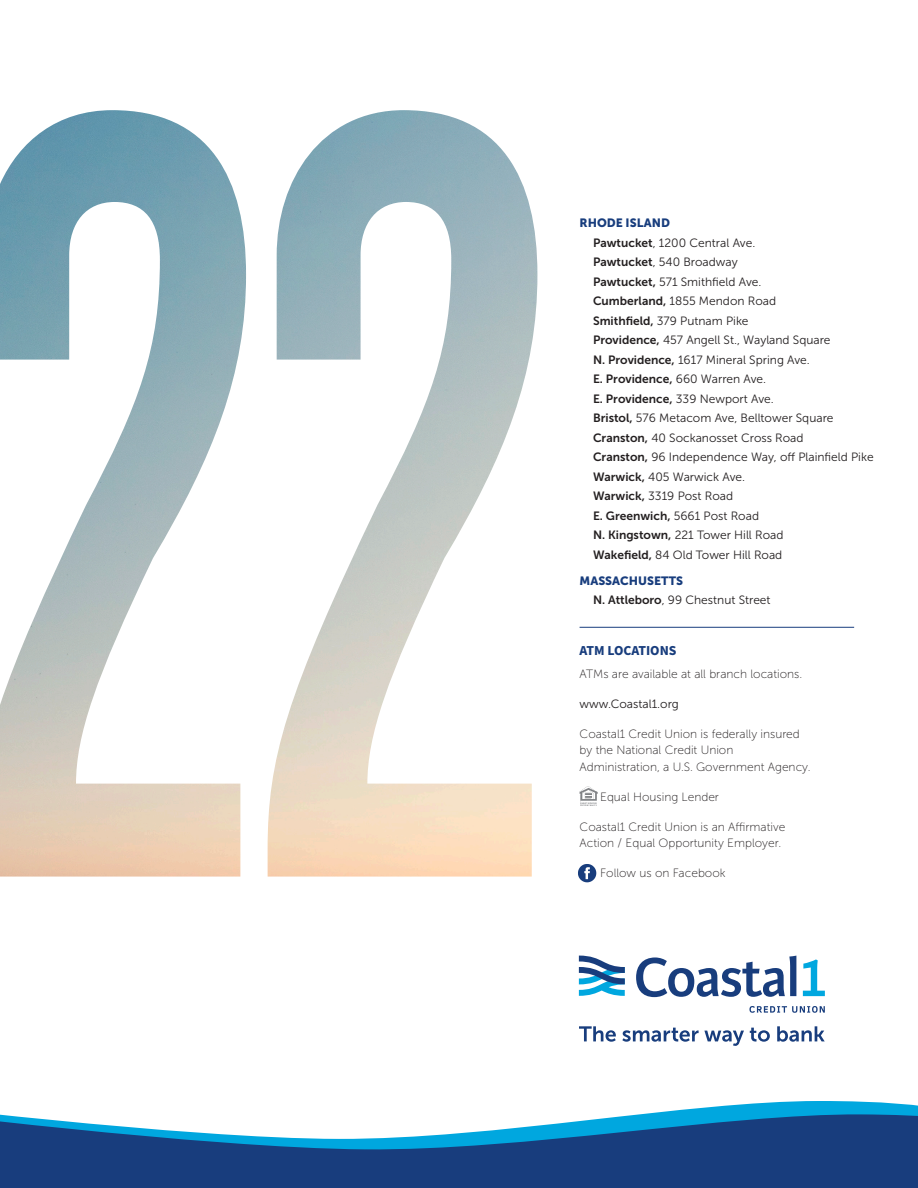
<style>
.page{position:relative;width:918px;height:1188px;background:#fff}
.page>*{position:absolute;margin:0;border:0;box-sizing:border-box;transform-origin:0 0}
.t1{font:12px "Museo Sans 300";color:#231f20}
.t2{font:12px "Museo Sans 100";color:#231f20}
.t3{font:12px "Museo Sans 700";color:#231f20}
.t4{font:12px "Museo Sans 900";color:#183d7d}
.t5{font:900 12px "Noto Sans JP";color:#183d7d}
.s1{font-family:"Museo Sans 700"}
.s2{font-family:"Museo Sans 300"}
</style>
<div class="page">
<svg style="left:636px;top:956px;width:160px;height:41px"></svg>
<svg style="left:803px;top:959px;width:22px;height:37px"></svg>
<svg style="left:749px;top:1006px;width:76px;height:7px"></svg>
<svg style="left:579px;top:956px;width:46px;height:40px"></svg>
<svg style="left:579px;top:1026px;width:246px;height:20px"></svg>
<svg style="left:0;top:1101px;width:918px;height:87px;fill:#183d7d"></svg>
<img style="left:0;top:110px;width:537px;height:767px">
<hr style="left:580px;top:627px;width:274px;height:1px;background:#183d7d">
<svg style="left:580px;top:788px;width:18px;height:18px"></svg>
<img style="left:578px;top:864px;width:19px;height:19px">
<p class="t4" style="left:580px;top:216px;width:92px">RHODE ISLAND</p>
<p class="t1" style="left:593px;top:236px;width:164px"><span class="s1">Pawtucket</span>, 1200 Central Ave.</p>
<p class="t1" style="left:593px;top:256px;width:146px"><span class="s1">Pawtucket</span>, 540 Broadway</p>
<p class="t1" style="left:593px;top:275px;width:170px"><span class="s1">Pawtucket,</span> 571 Smithfield Ave.</p>
<p class="t1" style="left:593px;top:295px;width:185px"><span class="s1">Cumberland,</span> 1855 Mendon Road</p>
<p class="t1" style="left:593px;top:314px;width:157px"><span class="s1">Smithfield,</span> 379 Putnam Pike</p>
<p class="t1" style="left:593px;top:334px;width:239px"><span class="s1">Providence,</span> 457 Angell St., Wayland Square</p>
<p class="t1" style="left:593px;top:353px;width:218px"><span class="s1">N. Providence,</span> 1617 Mineral Spring Ave.</p>
<p class="t3" style="left:593px;top:372px;width:175px">E. Providence, <span class="s2">660 Warren Ave.</span></p>
<p class="t1" style="left:593px;top:392px;width:182px"><span class="s1">E. Providence,</span> 339 Newport Ave.</p>
<p class="t1" style="left:593px;top:412px;width:242px"><span class="s1">Bristol,</span> 576 Metacom Ave, Belltower Square</p>
<p class="t1" style="left:593px;top:431px;width:212px"><span class="s1">Cranston,</span> 40 Sockanosset Cross Road</p>
<p class="t1" style="left:593px;top:451px;width:282px"><span class="s1">Cranston,</span> 96 Independence Way, off Plainfield Pike</p>
<p class="t1" style="left:593px;top:470px;width:154px"><span class="s1">Warwick,</span> 405 Warwick Ave.</p>
<p class="t1" style="left:593px;top:490px;width:142px"><span class="s1">Warwick,</span> 3319 Post Road</p>
<p class="t3" style="left:593px;top:509px;width:168px">E. Greenwich, <span class="s2">5661 Post Road</span></p>
<p class="t1" style="left:593px;top:529px;width:192px"><span class="s1">N. Kingstown,</span> 221 Tower Hill Road</p>
<p class="t1" style="left:593px;top:548px;width:191px"><span class="s1">Wakefield,</span> 84 Old Tower Hill Road</p>
<p class="t4" style="left:580px;top:574px;width:105px">MASSACHUSETTS</p>
<p class="t1" style="left:593px;top:594px;width:179px"><span class="s1">N. Attleboro</span>, 99 Chestnut Street</p>
<p class="t5" style="left:580px;top:644px;width:98px">ATM LOCATIONS</p>
<p class="t2" style="left:580px;top:667px;width:224px">ATMs are available at all branch locations.</p>
<p class="t1" style="left:580px;top:697px;width:101px">www.Coastal1.org</p>
<p class="t2" style="left:580px;top:727px;width:222px">Coastal1 Credit Union is federally insured</p>
<p class="t2" style="left:580px;top:744px;width:155px">by the National Credit Union</p>
<p class="t2" style="left:580px;top:760px;width:233px">Administration, a U.S. Government Agency.</p>
<p class="t2" style="left:600px;top:790px;width:120px">Equal Housing Lender</p>
<p class="t2" style="left:580px;top:820px;width:207px">Coastal1 Credit Union is an Affirmative</p>
<p class="t2" style="left:580px;top:837px;width:203px">Action / Equal Opportunity Employer.</p>
<p class="t2" style="left:600px;top:867px;width:127px">Follow us on Facebook</p>
</div>
